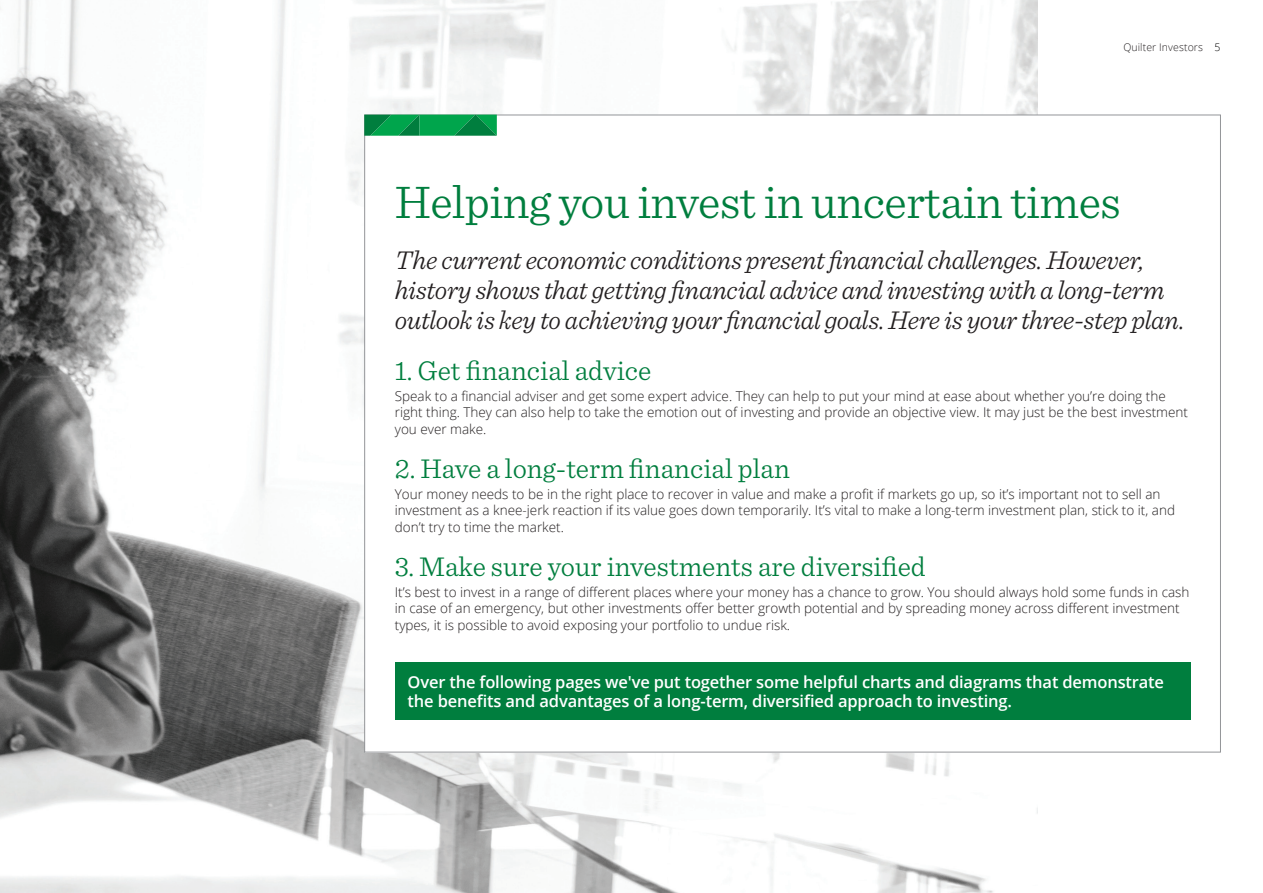
<style>
.page{position:relative;width:1263px;height:893px;background:#fff}
.page>*{position:absolute;margin:0;border:0;box-sizing:border-box;transform-origin:0 0}
.Quilter_International_Brochure_Page_titl{font:300 48px "Sentinel";letter-spacing:-.01em;color:#007e3e}
.Quilter_International_Brochure_Page_titl-2{font:300 28.5px "Sentinel";color:#007e3e}
.Quilter_International_Intro_-_Sentinel_1{font:italic 300 27px/30px "Sentinel";letter-spacing:-.015em;color:#231f20}
.QI_Body_Text{font:600 16.5px/19.5px "Open Sans";letter-spacing:-.01em;color:#fff}
.QI_Body_Text-2{font:300 13.5px/16.5px "Open Sans";color:#231f20}
.t1{font:300 10.5px "Open Sans";letter-spacing:.01em;color:#231f20}
.s1{color:#000}
</style>
<div class="page">
<img style="left:0;top:0;width:1037px;height:893px">
<div style="left:365px;top:115px;width:855px;height:637px;background:#fff"></div>
<svg style="left:364px;top:115px;width:133px;height:21px;background:#06984b"></svg>
<div style="left:395px;top:662px;width:795px;height:58px;background:#007e3e"></div>
<p class="t1" style="left:1123px;top:40px;width:99px">Quilter Investors <span class="s1">5</span></p>
<p class="Quilter_International_Brochure_Page_titl" style="left:395px;top:166px;width:728px">Helping you invest in uncertain times</p>
<p class="Quilter_International_Intro_-_Sentinel_1" style="left:395px;top:243px;width:791px">The current economic conditions present financial challenges. However, history shows that getting financial advice and investing with a long-term outlook is key to achieving your financial goals. Here is your three-step plan.</p>
<p class="Quilter_International_Brochure_Page_titl-2" style="left:395px;top:349px;width:258px">1. Get financial advice</p>
<p class="QI_Body_Text-2" style="left:395px;top:387px;width:795px">Speak to a financial adviser and get some expert advice. They can help to put your mind at ease about whether you’re doing the right thing. They can also help to take the emotion out of investing and provide an objective view. It may just be the best investment you ever make.</p>
<p class="Quilter_International_Brochure_Page_titl-2" style="left:395px;top:447px;width:397px">2. Have a long-term financial plan</p>
<p class="QI_Body_Text-2" style="left:395px;top:485px;width:782px">Your money needs to be in the right place to recover in value and make a profit if markets go up, so it’s important not to sell an investment as a knee-jerk reaction if its value goes down temporarily. It’s vital to make a long-term investment plan, stick to it, and don’t try to time the market.</p>
<p class="Quilter_International_Brochure_Page_titl-2" style="left:395px;top:545px;width:532px">3. Make sure your investments are diversified</p>
<p class="QI_Body_Text-2" style="left:395px;top:583px;width:796px">It’s best to invest in a range of different places where your money has a chance to grow. You should always hold some funds in cash in case of an emergency, but other investments offer better growth potential and by spreading money across different investment types, it is possible to avoid exposing your portfolio to undue risk.</p>
<p class="QI_Body_Text" style="left:408px;top:672px;width:758px">Over the following pages we've put together some helpful charts and diagrams that demonstrate the benefits and advantages of a long-term, diversified approach to investing.</p>
</div>
